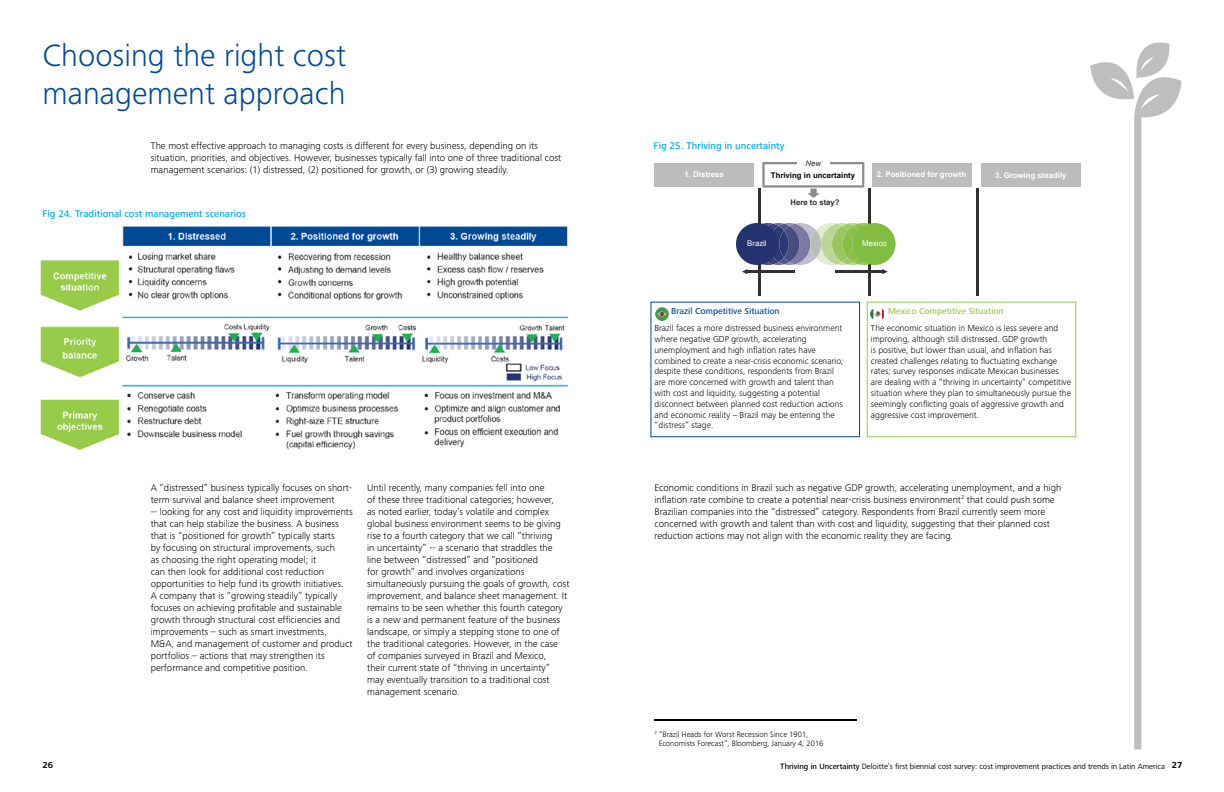
<style>
.page{position:relative;width:1224px;height:792px;background:#fff}
.page>*{position:absolute;margin:0;border:0;box-sizing:border-box;transform-origin:0 0}
.t1{font:300 32px/38.4px "Frutiger Next Pro";color:#004a94}
.t2{font:300 10px/12px "Frutiger Next Pro";color:#000}
.t3{font:500 10px "Frutiger Next Pro";color:#00aae7}
.t4{font:300 9px/10.8px "Frutiger Next Pro";color:#000}
.t5{font:500 9px "Frutiger Next Pro";color:#004a94}
.t6{font:500 9px "Frutiger Next Pro";color:#99ca49}
.t7{font:700 9px "Frutiger Next Pro";color:#000}
.t8{font:8px "Frutiger Next Pro";color:#000}
.t9{font:300 8px/9.6px "Frutiger Next Pro";color:#000}
.t10{font:700 7.8px "Arial";color:#fff}
.t11{font:700 7.8px "Arial";color:#000101}
.t12{font:7.8px "Arial";color:#fff}
.t13{font:700 7.8px "Arial";color:#303131}
.t14{font:italic 7.8px "Arial";color:#303131}
.s1{font-weight:500}
.s2{font-weight:700;font-size:9px}
</style>
<div class="page">
<hr style="left:655px;top:720px;width:202px;height:1px;background:#000">
<svg style="left:655px;top:307px;width:13px;height:13px"></svg>
<svg style="left:871px;top:308px;width:13px;height:12px"></svg>
<div style="left:867px;top:302px;width:209px;height:135px;border:1px solid #99ca49"></div>
<svg style="left:1090px;top:42px;width:91px;height:707px"></svg>
<img style="left:40px;top:226px;width:529px;height:223px">
<hr style="left:868px;top:189px;width:2px;height:107px;background:#303131">
<hr style="left:758px;top:189px;width:2px;height:107px;background:#303131">
<hr style="left:976px;top:189px;width:2px;height:107px;background:#303131">
<div style="left:655px;top:163px;width:99px;height:23px;background:#bbbcbb"></div>
<div style="left:872px;top:163px;width:100px;height:23px;background:#bbbcbb"></div>
<div style="left:981px;top:163px;width:100px;height:23px;background:#bbbcbb"></div>
<svg style="left:762px;top:162px;width:102px;height:36px"></svg>
<div style="left:736px;top:223px;width:42px;height:42px;background:#253270;border-radius:50%"></div>
<div style="left:854px;top:223px;width:42px;height:42px;background:#81bd41;border-radius:50%"></div>
<svg style="left:742px;top:223px;width:146px;height:51px"></svg>
<div style="left:797px;top:158px;width:33px;height:10px;background:#fff"></div>
<h1 class="t1" style="left:43px;top:36px;width:305px">Choosing the right cost management approach</h1>
<p class="t2" style="left:151px;top:140px;width:412px">The most effective approach to managing costs is different for every business, depending on its situation, priorities, and objectives. However, businesses typically fall into one of three traditional cost management scenarios: (1) distressed, (2) positioned for growth, or (3) growing steadily.</p>
<p class="t3" style="left:43px;top:208px;width:205px">Fig 24. Traditional cost management scenarios</p>
<p class="t2" style="left:151px;top:481px;width:204px">A “distressed” business typically focuses on short&shy;term survival and balance sheet improvement<br>-- looking for any cost and liquidity improvements that can help stabilize the business. A business that is “positioned for growth” typically starts<br>by focusing on structural improvements, such<br>as choosing the right operating model; it<br>can then look for additional cost reduction opportunities to help fund its growth initiatives.<br>A company that is “growing steadily” typically focuses on achieving profitable and sustainable growth through structural cost efficiencies and improvements – such as smart investments, M&amp;A, and management of customer and product portfolios – actions that may strengthen its performance and competitive position.</p>
<p class="t2" style="left:367px;top:481px;width:204px">Until recently, many companies fell into one<br>of these three traditional categories; however,<br>as noted earlier, today’s volatile and complex global business environment seems to be giving rise to a fourth category that we call “thriving<br>in uncertainty” -- a scenario that straddles the<br>line between “distressed” and “positioned<br>for growth” and involves organizations simultaneously pursuing the goals of growth, cost improvement, and balance sheet management. It remains to be seen whether this fourth category is a new and permanent feature of the business landscape, or simply a stepping stone to one of the traditional categories. However, in the case<br>of companies surveyed in Brazil and Mexico,<br>their current state of “thriving in uncertainty” may eventually transition to a traditional cost management scenario.</p>
<p class="t3" style="left:654px;top:140px;width:132px">Fig 25. Thriving in uncertainty</p>
<p class="t14" style="left:805px;top:158px;width:17px">New</p>
<p class="t10" style="left:685px;top:169px;width:41px">1. Distress</p>
<p class="t11" style="left:771px;top:169px;width:86px">Thriving in uncertainty</p>
<p class="t10" style="left:877px;top:169px;width:91px">2. Positioned for growth</p>
<p class="t10" style="left:995px;top:169px;width:73px">3. Growing steadily</p>
<p class="t13" style="left:790px;top:197px;width:51px">Here to stay?</p>
<p class="t12" style="left:747px;top:238px;width:21px">Brazil</p>
<p class="t12" style="left:862px;top:238px;width:26px">Mexico</p>
<p class="t5" style="left:671px;top:306px;width:110px">Brazil Competitive Situation</p>
<p class="t6" style="left:888px;top:306px;width:117px">Mexico Competitive Situation</p>
<p class="t4" style="left:655px;top:323px;width:191px">Brazil faces a more distressed business environment where negative GDP growth, accelerating unemployment and high inflation rates have combined to create a near-crisis economic scenario; despite these conditions, respondents from Brazil are more concerned with growth and talent than with cost and liquidity, suggesting a potential disconnect between planned cost reduction actions and economic reality – Brazil may be entering the “distress” stage.</p>
<p class="t4" style="left:871px;top:323px;width:202px">The economic situation in Mexico is less severe and improving, although still distressed. GDP growth<br>is positive, but lower than usual, and inflation has created challenges relating to fluctuating exchange rates; survey responses indicate Mexican businesses are dealing with a “thriving in uncertainty” competitive situation where they plan to simultaneously pursue the seemingly conflicting goals of aggressive growth and aggressive cost improvement.</p>
<p class="t2" style="left:655px;top:481px;width:408px">Economic conditions in Brazil such as negative GDP growth, accelerating unemployment, and a high inflation rate combine to create a potential near-crisis business environment<sup>2</sup> that could push some Brazilian companies into the “distressed” category. Respondents from Brazil currently seem more concerned with growth and talent than with cost and liquidity, suggesting that their planned cost reduction actions may not align with the economic reality they are facing.</p>
<p class="t9" style="left:659px;top:729px;width:166px;text-indent:-4px"><sup>2</sup> “Brazil Heads for Worst Recession Since 1901,<br>Economists Forecast”, Bloomberg, January 4, 2016</p>
<p class="t7" style="left:42px;top:760px;width:12px">26</p>
<p class="t8" style="left:780px;top:761px;width:404px"><span class="s1">Thriving in Uncertainty</span> Deloitte’s first biennial cost survey: cost improvement practices and trends in Latin America <span class="s2">27</span></p>
</div>
